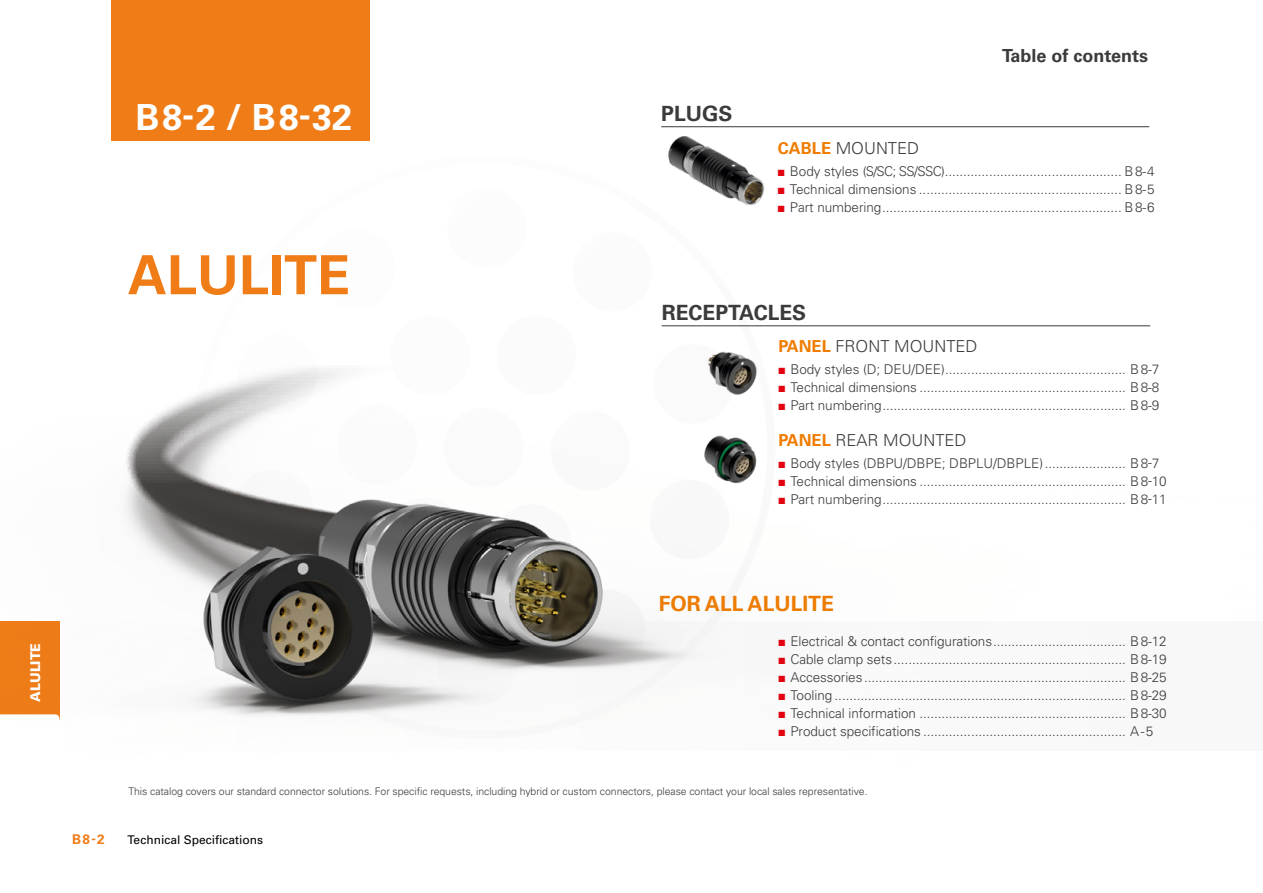
<style>
.page{position:relative;width:1263px;height:893px;background:#fff}
.page>*{position:absolute;margin:0;border:0;box-sizing:border-box;transform-origin:0 0}
.t1{font:700 54px "Univers LT Std";color:#ef7c17}
.t2{font:700 36px "Univers LT Std";color:#fff}
.t3{font:700 21px "Univers LT Std";color:#3b3b3a}
.t4{font:700 21px "Univers LT Std";color:#ef7c00}
.t5{font:700 18px "Univers LT Std";color:#3b3b3a}
.t6{font:300 16.5px "Univers";color:#3b3b3a}
.t7{font:300 13.5px "Univers";letter-spacing:-.005em;color:#3b3b3a}
.t8{font:900 13.5px "Univers";color:#fff;scale:.95 1}
.t9{font:700 13.5px "Univers LT Std";color:#ef7c17}
.t10{font:12px "Univers";color:#000}
.t11{font:300 10.5px "Univers";letter-spacing:-.01em;color:#3b3b3a}
.s1{font-family:"Univers LT Std";font-weight:700;color:#ef7c00}
.s2{color:#e30210}
</style>
<div class="page">
<div style="left:112px;top:0;width:258px;height:141px;background:#ef7c17"></div>
<img style="left:0;top:121px;width:1151px;height:599px">
<h2 class="t2" style="left:135px;top:96px;width:218px">B8-2 / B8-32</h2>
<h1 class="t1" style="left:128px;top:244px;width:224px">ALULITE</h1>
<h3 class="t3" style="left:661px;top:102px;width:73px">PLUGS</h3>
<h3 class="t5" style="left:1002px;top:45px;width:147px">Table of contents</h3>
<p class="t6" style="left:778px;top:138px;width:143px"><span class="s1">CABLE</span> MOUNTED</p>
<p class="t7" style="left:778px;top:163px;width:378px"><span class="s2">■</span> Body styles (S/SC; SS/SSC)................................................ B8-4</p>
<p class="t7" style="left:778px;top:181px;width:378px"><span class="s2">■</span> Technical dimensions ....................................................... B8-5</p>
<p class="t7" style="left:778px;top:199px;width:378px"><span class="s2">■</span> Part numbering................................................................. B8-6</p>
<h3 class="t3" style="left:662px;top:301px;width:146px">RECEPTACLES</h3>
<p class="t6" style="left:778px;top:336px;width:201px"><span class="s1">PANEL</span> FRONT MOUNTED</p>
<p class="t7" style="left:778px;top:361px;width:382px"><span class="s2">■</span> Body styles (D; DEU/DEE)................................................. B8-7</p>
<p class="t7" style="left:778px;top:379px;width:382px"><span class="s2">■</span> Technical dimensions ........................................................ B8-8</p>
<p class="t7" style="left:778px;top:397px;width:382px"><span class="s2">■</span> Part numbering.................................................................. B8-9</p>
<p class="t6" style="left:778px;top:430px;width:190px"><span class="s1">PANEL</span> REAR MOUNTED</p>
<p class="t7" style="left:778px;top:455px;width:382px"><span class="s2">■</span> Body styles (DBPU/DBPE; DBPLU/DBPLE)...................... B8-7</p>
<p class="t7" style="left:778px;top:473px;width:390px"><span class="s2">■</span> Technical dimensions ........................................................ B8-10</p>
<p class="t7" style="left:778px;top:491px;width:390px"><span class="s2">■</span> Part numbering.................................................................. B8-11</p>
<p class="t8" style="left:27px;top:702px;width:63px;rotate:-90deg">ALULITE</p>
<h3 class="t4" style="left:659px;top:591px;width:177px">FOR ALL ALULITE</h3>
<p class="t7" style="left:778px;top:633px;width:390px"><span class="s2">■</span> Electrical &amp; contact configurations.................................... B8-12</p>
<p class="t7" style="left:778px;top:651px;width:390px"><span class="s2">■</span> Cable clamp sets............................................................... B8-19</p>
<p class="t7" style="left:778px;top:669px;width:390px"><span class="s2">■</span> Accessories....................................................................... B8-25</p>
<p class="t7" style="left:778px;top:687px;width:390px"><span class="s2">■</span> Tooling ............................................................................... B8-29</p>
<p class="t7" style="left:778px;top:705px;width:390px"><span class="s2">■</span> Technical information ........................................................ B8-30</p>
<p class="t7" style="left:778px;top:723px;width:377px"><span class="s2">■</span> Product specifications ....................................................... A-5</p>
<p class="t11" style="left:128px;top:785px;width:741px">This catalog covers our standard connector solutions. For specific requests, including hybrid or custom connectors, please contact your local sales representative.</p>
<p class="t9" style="left:72px;top:831px;width:34px">B8-2</p>
<p class="t10" style="left:128px;top:832px;width:137px">Technical Specifications</p>
</div>
